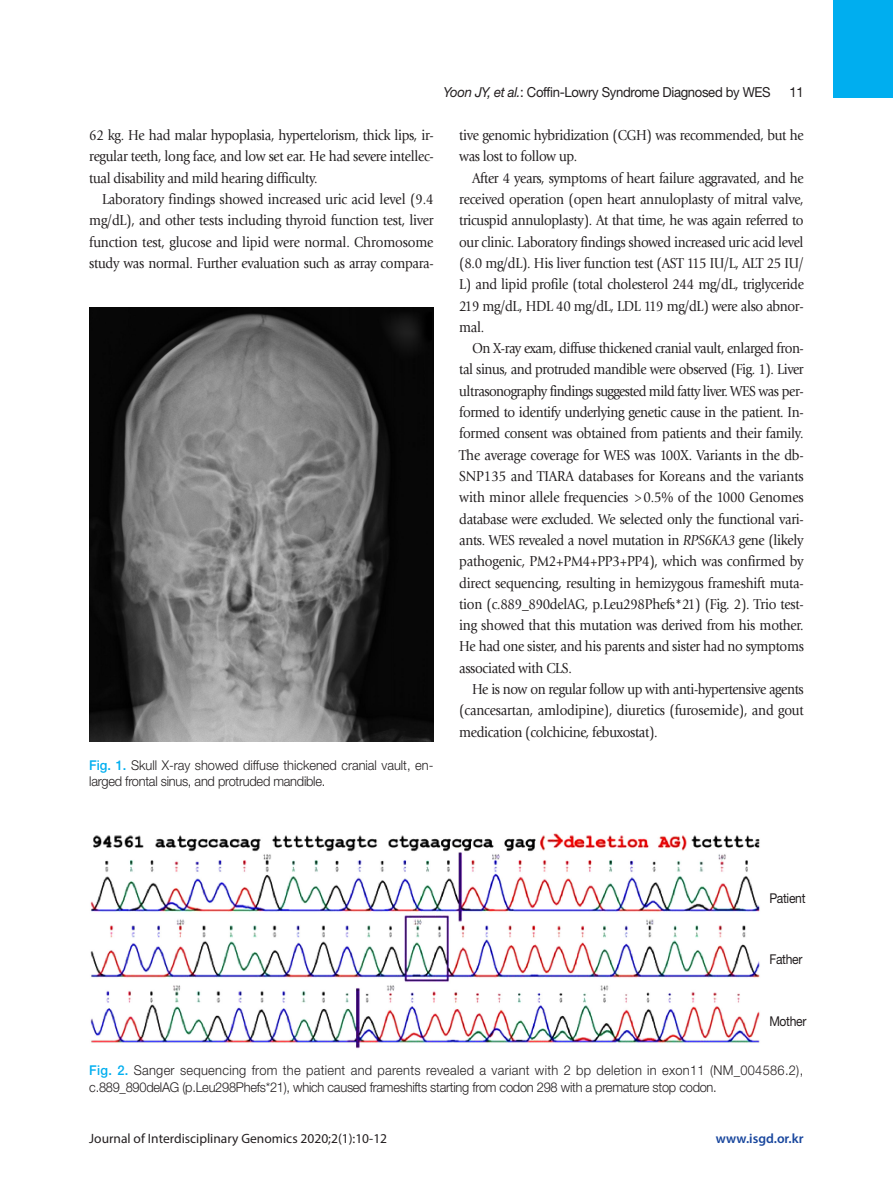
<style>
.page{position:relative;width:893px;height:1191px;background:#fff}
.page>*{position:absolute;margin:0;border:0;box-sizing:border-box;transform-origin:0 0}
.본문{font:15px/21.3px "Giovanni Std";letter-spacing:-.025em;color:#231f20;text-align:justify;scale:.9 1}
.하시라{font:13.8px "Helvetica Neue LT Std";letter-spacing:-.025em;color:#231f20;scale:.95 1}
.표_제목__그림_설명{font:300 13.5px/16.2px "Helvetica Neue LT Std";letter-spacing:-.02em;color:#231f20;scale:.95 1}
.doi{font:13.5px "Myriad Pro";color:#231f20}
.그림_지문_8pt{font:13.5px "Helvetica Neue LT Std";letter-spacing:-.025em;color:#231f20;scale:.9 1}
.t1{font:600 13.5px "Myriad Pro";color:#18469d}
.s1{font-style:italic}
.s2{font-weight:500;color:#00aeef}
.s3{font-family:"Minion Pro"}
</style>
<div class="page">
<div style="left:833px;top:0;width:60px;height:98px;background:#00aeef"></div>
<img style="left:89px;top:308px;width:345px;height:433px">
<img style="left:90px;top:833px;width:670px;height:216px">
<p class="하시라" style="left:443px;top:83px;width:346px"><span class="s1">Yoon JY, et al.</span>: Coffin-Lowry Syndrome Diagnosed by WES</p>
<p class="하시라" style="left:789px;top:83px;width:17px">11</p>
<p class="본문" style="left:89px;top:125px;width:384px">62 kg. He had malar hypoplasia, hypertelorism, thick lips, ir&shy;regular teeth, long face, and low set ear. He had severe intellec&shy;tual disability and mild hearing difficulty.</p>
<p class="본문" style="left:89px;top:189px;width:384px;text-indent:13px">Laboratory findings showed increased uric acid level (9.4 mg/dL), and other tests including thyroid function test, liver function test, glucose and lipid were normal. Chromosome study was normal. Further evaluation such as array compara-</p>
<p class="표_제목__그림_설명" style="left:89px;top:756px;width:364px"><span class="s2">Fig. 1.</span> Skull X-ray showed diffuse thickened cranial vault, en&shy;larged frontal sinus, and protruded mandible.</p>
<p class="본문" style="left:459px;top:125px;width:384px">tive genomic hybridization (CGH) was recommended, but he was lost to follow up.</p>
<p class="본문" style="left:459px;top:167px;width:384px;text-indent:13px">After 4 years, symptoms of heart failure aggravated, and he received operation (open heart annuloplasty of mitral valve, tricuspid annuloplasty). At that time, he was again referred to our clinic. Laboratory findings showed increased uric acid level (8.0 mg/dL). His liver function test (AST 115 IU/L, ALT 25 IU/ L) and lipid profile (total cholesterol 244 mg/dL, triglyceride 219 mg/dL, HDL 40 mg/dL, LDL 119 mg/dL) were also abnor&shy;mal.</p>
<p class="본문" style="left:459px;top:338px;width:384px;text-indent:13px">On X-ray exam, diffuse thickened cranial vault, enlarged fron&shy;tal sinus, and protruded mandible were observed (Fig. 1). Liver ultrasonography findings suggested mild fatty liver. WES was per&shy;formed to identify underlying genetic cause in the patient. In&shy;formed consent was obtained from patients and their family.<br>The average coverage for WES was 100X. Variants in the db-SNP135 and TIARA databases for Koreans and the variants with minor allele frequencies <span class="s3">&gt;</span>0.5% of the 1000 Genomes database were excluded. We selected only the functional vari&shy;ants. WES revealed a novel mutation in <span class="s1">RPS6KA3</span> gene (likely pathogenic, PM2+PM4+PP3+PP4), which was confirmed by direct sequencing, resulting in hemizygous frameshift muta&shy;tion (c.889_890delAG, p.Leu298Phefs*21) (Fig. 2). Trio test&shy;ing showed that this mutation was derived from his mother.<br>He had one sister, and his parents and sister had no symptoms associated with CLS.</p>
<p class="본문" style="left:459px;top:678px;width:384px;text-indent:13px">He is now on regular follow up with anti-hypertensive agents (cancesartan, amlodipine), diuretics (furosemide), and gout medication (colchicine, febuxostat).</p>
<p class="그림_지문_8pt" style="left:769px;top:889px;width:42px">Patient</p>
<p class="그림_지문_8pt" style="left:769px;top:951px;width:38px">Father</p>
<p class="그림_지문_8pt" style="left:769px;top:1013px;width:43px">Mother</p>
<p class="표_제목__그림_설명" style="left:89px;top:1062px;width:753px"><span class="s2">Fig. 2.</span> Sanger sequencing from the patient and parents revealed a variant with 2 bp deletion in exon11 (NM_004586.2), c.889_890delAG (p.Leu298Phefs*21), which caused frameshifts starting from codon 298 with a premature stop codon.</p>
<p class="doi" style="left:89px;top:1129px;width:299px">Journal of Interdisciplinary Genomics 2020;2(1):10-12</p>
<p class="t1" style="left:716px;top:1129px;width:89px">www.isgd.or.kr</p>
</div>
